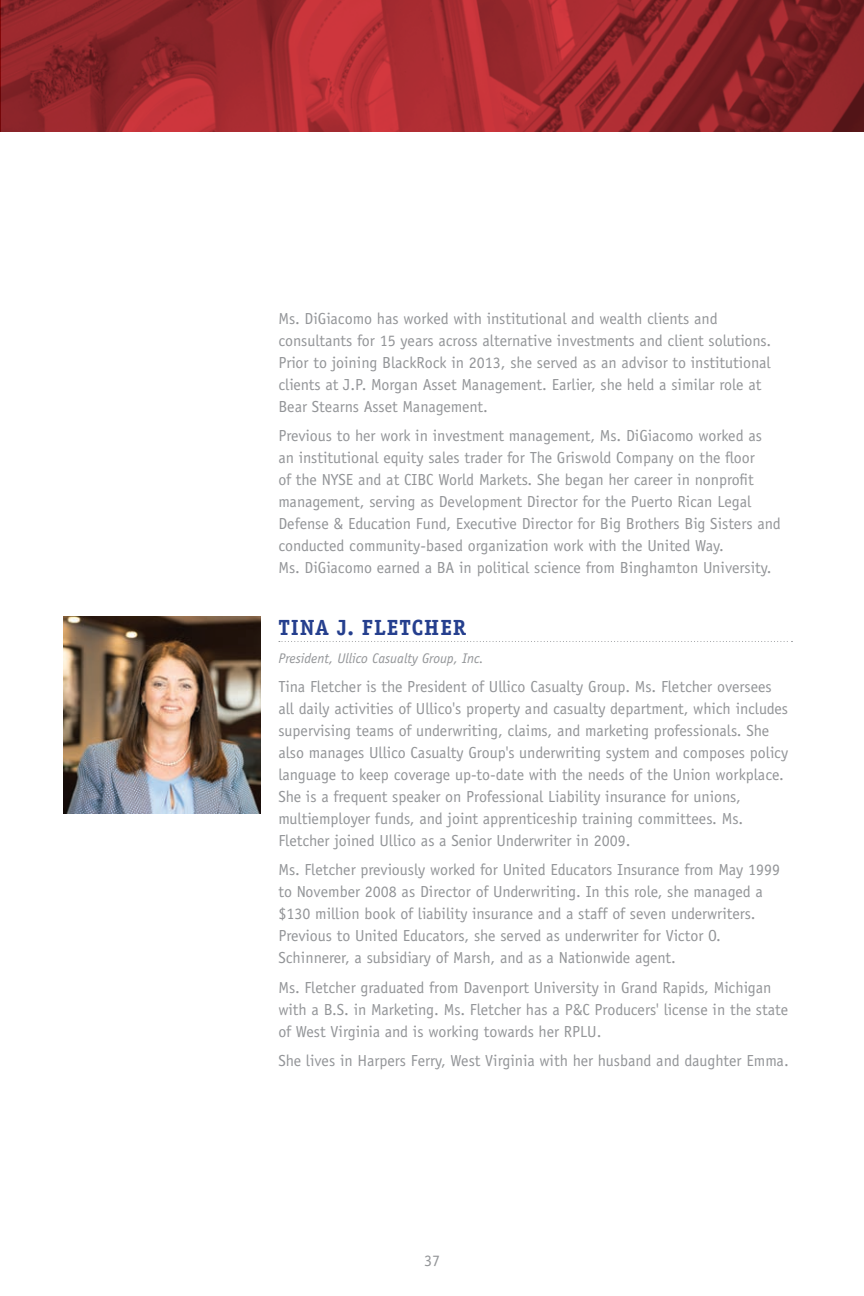
<style>
.page{position:relative;width:864px;height:1296px;background:#fff}
.page>*{position:absolute;margin:0;border:0;box-sizing:border-box;transform-origin:0 0}
.t1{font:700 22px "Officina Serif Std";letter-spacing:.045em;color:#253f8e}
.t2{font:16px/22px "Officina Sans Std";color:#939598}
.t3{font:italic 14px "Officina Sans Std";color:#939598}
</style>
<div class="page">
<hr style="left:0;top:0;width:1px;height:132px;background:#d1232a">
<svg style="left:1px;top:0;width:863px;height:132px;background:#9b282d"></svg>
<svg style="left:279px;top:641px;width:513px;height:1px"></svg>
<img style="left:64px;top:617px;width:196px;height:197px">
<p class="t2" style="left:278px;top:307px;width:494px">Ms. DiGiacomo has worked with institutional and wealth clients and consultants for 15 years across alternative investments and client solutions.<br>Prior to joining BlackRock in 2013, she served as an advisor to institutional clients at J.P. Morgan Asset Management. Earlier, she held a similar role at Bear Stearns Asset Management.</p>
<p class="t2" style="left:278px;top:424px;width:504px">Previous to her work in investment management, Ms. DiGiacomo worked as an institutional equity sales trader for The Griswold Company on the floor<br>of the NYSE and at CIBC World Markets. She began her career in nonprofit management, serving as Development Director for the Puerto Rican Legal Defense &amp; Education Fund, Executive Director for Big Brothers Big Sisters and conducted community-based organization work with the United Way.<br>Ms. DiGiacomo earned a BA in political science from Binghamton University.</p>
<h1 class="t1" style="left:278px;top:614px;width:189px">TINA J. FLETCHER</h1>
<p class="t3" style="left:278px;top:650px;width:207px">President, Ullico Casualty Group, Inc.</p>
<p class="t2" style="left:278px;top:676px;width:511px">Tina Fletcher is the President of Ullico Casualty Group. Ms. Fletcher oversees all daily activities of Ullico's property and casualty department, which includes supervising teams of underwriting, claims, and marketing professionals. She also manages Ullico Casualty Group's underwriting system and composes policy language to keep coverage up-to-date with the needs of the Union workplace.<br>She is a frequent speaker on Professional Liability insurance for unions, multiemployer funds, and joint apprenticeship training committees. Ms.<br>Fletcher joined Ullico as a Senior Underwriter in 2009.</p>
<p class="t2" style="left:278px;top:859px;width:503px">Ms. Fletcher previously worked for United Educators Insurance from May 1999 to November 2008 as Director of Underwriting. In this role, she managed a $130 million book of liability insurance and a staff of seven underwriters.<br>Previous to United Educators, she served as underwriter for Victor O.<br>Schinnerer, a subsidiary of Marsh, and as a Nationwide agent.</p>
<p class="t2" style="left:278px;top:976px;width:511px">Ms. Fletcher graduated from Davenport University in Grand Rapids, Michigan with a B.S. in Marketing. Ms. Fletcher has a P&amp;C Producers' license in the state of West Virginia and is working towards her RPLU.</p>
<p class="t2" style="left:278px;top:1049px;width:512px">She lives in Harpers Ferry, West Virginia with her husband and daughter Emma.</p>
<p class="t2" style="left:424px;top:1249px;width:17px">37</p>
</div>
